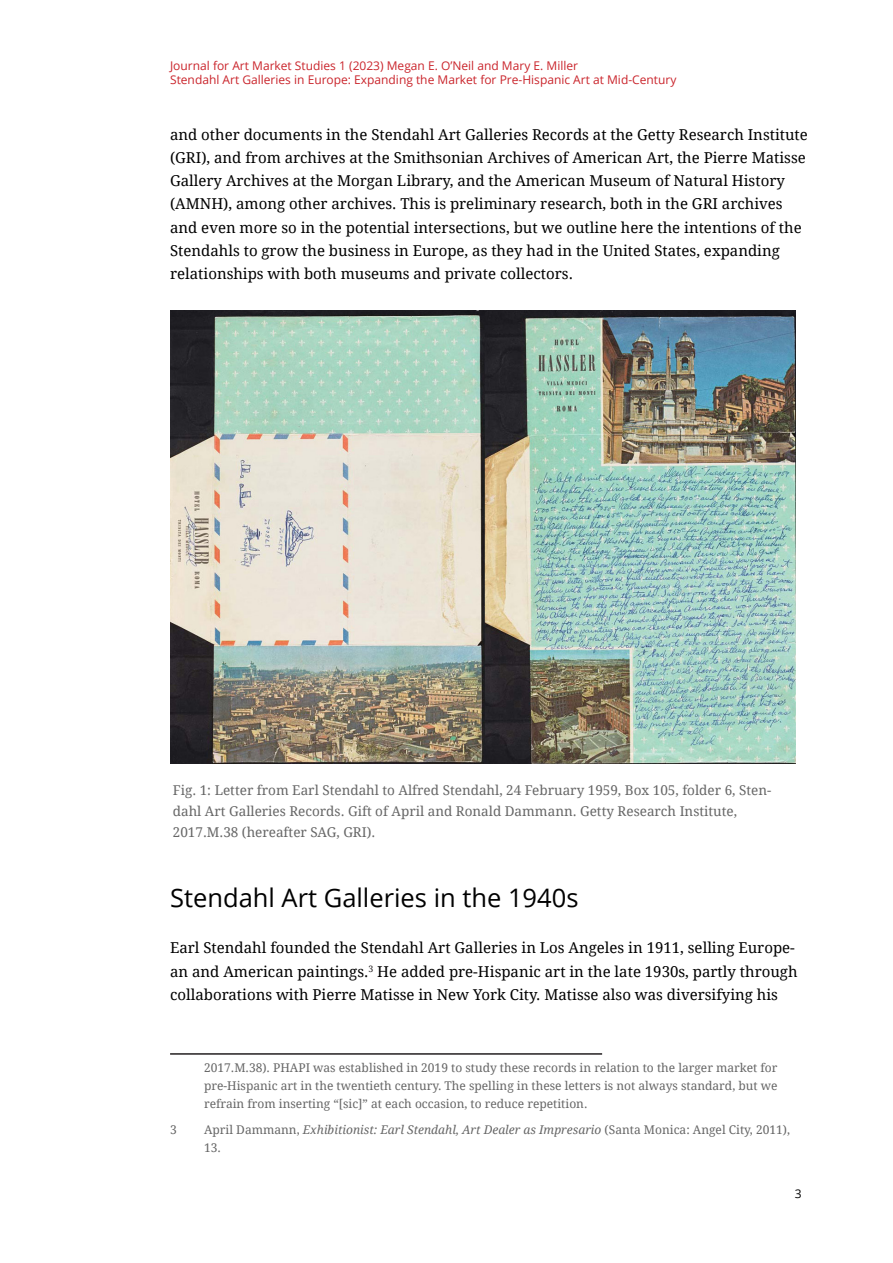
<style>
.page{position:relative;width:893px;height:1263px;background:#fff}
.page>*{position:absolute;margin:0;border:0;box-sizing:border-box;transform-origin:0 0}
.fkm-ueberschrift01{font:25.5px "Open Sans";color:#000}
.fkm-standard-absatz{font:15px/23.2px "Droid Serif";color:#000}
.fkm-bildunterschrift{font:13.5px/21px "Droid Serif";color:#666}
.fkm-fussnoten{font:12px/18px "Droid Serif";color:#666;text-align:justify}
.t1{font:12px/14.4px "Open Sans";color:#ca252c}
.fkm-fussnoten-2{font:italic 12px/18px "Droid Serif";color:#666}
.t2{font:12px "Open Sans";color:#000}
.s1{font-style:normal}
</style>
<div class="page">
<hr style="left:170px;top:1053px;width:432px;height:2px;background:#231f20">
<img style="left:170px;top:310px;width:625px;height:453px">
<p class="t1" style="left:170px;top:58px;width:508px">Journal for Art Market Studies 1 (2023) Megan E. O’Neil and Mary E. Miller<br>Stendahl Art Galleries in Europe: Expanding the Market for Pre-Hispanic Art at Mid-Century</p>
<p class="fkm-standard-absatz" style="left:170px;top:123px;width:639px">and other documents in the Stendahl Art Galleries Records at the Getty Research Institute (GRI), and from archives at the Smithsonian Archives of American Art, the Pierre Matisse Gallery Archives at the Morgan Library, and the American Museum of Natural History (AMNH), among other archives. This is preliminary research, both in the GRI archives and even more so in the potential intersections, but we outline here the intentions of the Stendahls to grow the business in Europe, as they had in the United States, expanding relationships with both museums and private collectors.</p>
<p class="fkm-bildunterschrift" style="left:173px;top:779px;width:600px">Fig. 1: Letter from Earl Stendahl to Alfred Stendahl, 24 February 1959, Box 105, folder 6, Sten&shy;dahl Art Galleries Records. Gift of April and Ronald Dammann. Getty Research Institute,<br>2017.M.38 (hereafter SAG, GRI).</p>
<p class="fkm-ueberschrift01" style="left:170px;top:880px;width:410px">Stendahl Art Galleries in the 1940s</p>
<p class="fkm-standard-absatz" style="left:170px;top:936px;width:629px">Earl Stendahl founded the Stendahl Art Galleries in Los Angeles in 1911, selling Europe&shy;an and American paintings.<sup>3</sup> He added pre-Hispanic art in the late 1930s, partly through collaborations with Pierre Matisse in New York City. Matisse also was diversifying his</p>
<p class="fkm-fussnoten" style="left:204px;top:1059px;width:575px">2017.M.38). PHAPI was established in 2019 to study these records in relation to the larger market for pre-Hispanic art in the twentieth century. The spelling in these letters is not always standard, but we refrain from inserting “[sic]” at each occasion, to reduce repetition.</p>
<p class="fkm-fussnoten" style="left:170px;top:1121px;width:8px">3</p>
<p class="fkm-fussnoten-2" style="left:204px;top:1121px;width:587px"><span class="s1">April Dammann,</span> Exhibitionist: Earl Stendahl, Art Dealer as Impresario <span class="s1">(Santa Monica: Angel City, 2011),<br>13.</span></p>
<p class="t2" style="left:795px;top:1185px;width:8px">3</p>
</div>
